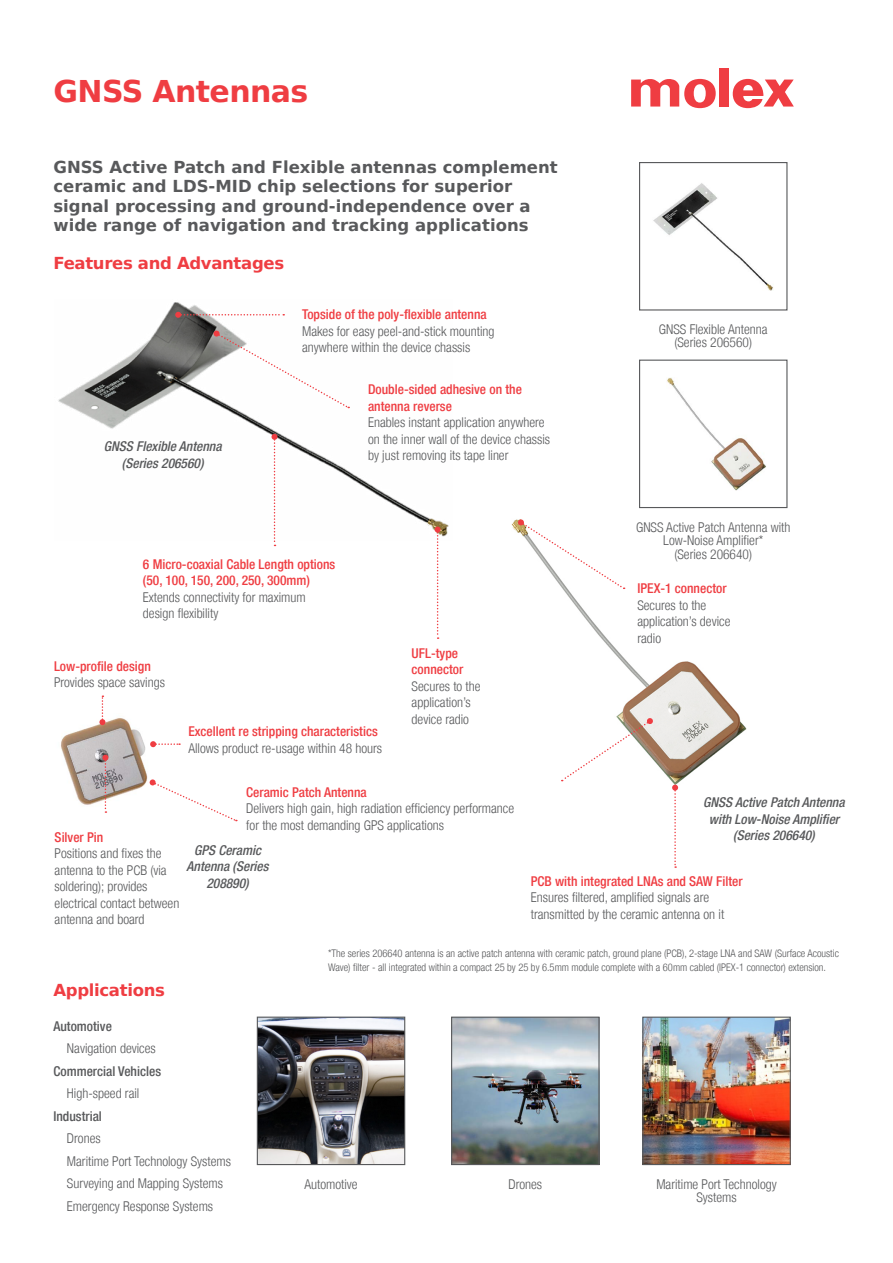
<style>
.page{position:relative;width:893px;height:1263px;background:#fff}
.page>*{position:absolute;margin:0;border:0;box-sizing:border-box;transform-origin:0 0}
.t1{font:700 30px "Bitstream Vera Sans";letter-spacing:-.02em;color:#ef3d42}
.t2{font:700 16.5px/19.5px "Bitstream Vera Sans";color:#58595b}
.t3{font:700 16.5px "Bitstream Vera Sans";letter-spacing:-.02em;color:#ef3d42}
.t4{font:300 condensed 13.5px/16.5px "Helvetica Neue LT";color:#58595b}
.t5{font:500 condensed 13.5px/16.5px "Helvetica Neue LT";color:#ef3d42}
.t6{font:italic 500 condensed 13.5px/16.5px "Helvetica Neue LT Pro";color:#58595b;text-align:center}
.t7{font:500 condensed 13.5px "Helvetica Neue LT";color:#58595b}
.t8{font:300 condensed 10.5px/13.5px "Helvetica Neue LT";color:#58595b}
</style>
<div class="page">
<img style="left:259px;top:1018px;width:144px;height:145px">
<div style="left:257px;top:1016px;width:148px;height:149px;border:1px solid #58595b"></div>
<img style="left:453px;top:1018px;width:145px;height:145px">
<div style="left:451px;top:1016px;width:149px;height:149px;border:1px solid #58595b"></div>
<img style="left:644px;top:1018px;width:145px;height:145px">
<div style="left:642px;top:1016px;width:149px;height:149px;border:1px solid #58595b"></div>
<img style="left:653px;top:183px;width:120px;height:107px">
<div style="left:639px;top:162px;width:148px;height:148px;border:1px solid #58595b"></div>
<img style="left:667px;top:377px;width:99px;height:113px">
<div style="left:639px;top:360px;width:148px;height:148px;border:1px solid #58595b"></div>
<div style="left:719px;top:68px;width:10px;height:39px;background:#ef3d42"></div>
<svg style="left:631px;top:78px;width:85px;height:30px"></svg>
<svg style="left:733px;top:79px;width:61px;height:29px"></svg>
<img style="left:58px;top:302px;width:391px;height:235px">
<img style="left:511px;top:519px;width:236px;height:266px">
<svg style="left:518px;top:519px;width:107px;height:70px"></svg>
<svg style="left:175px;top:312px;width:109px;height:6px"></svg>
<svg style="left:672px;top:785px;width:6px;height:83px"></svg>
<svg style="left:561px;top:718px;width:92px;height:64px"></svg>
<svg style="left:214px;top:331px;width:135px;height:78px"></svg>
<svg style="left:271px;top:434px;width:6px;height:112px"></svg>
<svg style="left:435px;top:527px;width:6px;height:112px"></svg>
<img style="left:61px;top:718px;width:93px;height:87px">
<svg style="left:102px;top:755px;width:6px;height:58px"></svg>
<svg style="left:99px;top:695px;width:6px;height:30px"></svg>
<svg style="left:150px;top:741px;width:30px;height:6px"></svg>
<svg style="left:150px;top:779px;width:87px;height:43px"></svg>
<h1 class="t1" style="left:53px;top:74px;width:256px">GNSS Antennas</h1>
<p class="t2" style="left:53px;top:157px;width:506px">GNSS Active Patch and Flexible antennas complement ceramic and LDS-MID chip selections for superior signal processing and ground-independence over a wide range of navigation and tracking applications</p>
<p class="t3" style="left:53px;top:254px;width:232px">Features and Advantages</p>
<p class="t6" style="left:104px;top:438px;width:119px">GNSS Flexible Antenna (Series 206560)</p>
<p class="t5" style="left:302px;top:306px;width:186px">Topside of the poly-flexible antenna</p>
<p class="t4" style="left:302px;top:322px;width:194px">Makes for easy peel-and-stick mounting anywhere within the device chassis</p>
<p class="t5" style="left:368px;top:381px;width:155px">Double-sided adhesive on the antenna reverse</p>
<p class="t4" style="left:368px;top:414px;width:184px">Enables instant application anywhere on the inner wall of the device chassis by just removing its tape liner</p>
<p class="t5" style="left:143px;top:555px;width:194px">6 Micro-coaxial Cable Length options (50, 100, 150, 200, 250, 300mm)</p>
<p class="t4" style="left:143px;top:588px;width:164px">Extends connectivity for maximum design flexibility</p>
<p class="t5" style="left:54px;top:658px;width:98px">Low-profile design</p>
<p class="t4" style="left:54px;top:674px;width:112px">Provides space savings</p>
<p class="t5" style="left:188px;top:723px;width:191px">Excellent re stripping characteristics</p>
<p class="t4" style="left:188px;top:739px;width:195px">Allows product re-usage within 48 hours</p>
<p class="t5" style="left:412px;top:645px;width:53px">UFL-type connector</p>
<p class="t4" style="left:412px;top:678px;width:70px">Secures to the application’s device radio</p>
<p class="t4" style="left:659px;top:322px;width:110px;line-height:13.5px;text-align:center">GNSS Flexible Antenna (Series 206560)</p>
<p class="t4" style="left:636px;top:520px;width:156px;line-height:13.5px;text-align:center">GNSS Active Patch Antenna with<br>Low-Noise Amplifier*<br>(Series 206640)</p>
<p class="t5" style="left:637px;top:580px;width:91px">IPEX-1 connector</p>
<p class="t4" style="left:637px;top:597px;width:95px">Secures to the application’s device radio</p>
<p class="t5" style="left:246px;top:783px;width:122px">Ceramic Patch Antenna</p>
<p class="t4" style="left:246px;top:800px;width:269px">Delivers high gain, high radiation efficiency performance for the most demanding GPS applications</p>
<p class="t5" style="left:55px;top:828px;width:50px">Silver Pin</p>
<p class="t4" style="left:55px;top:845px;width:126px">Positions and fixes the antenna to the PCB (via soldering); provides electrical contact between antenna and board</p>
<p class="t6" style="left:187px;top:841px;width:83px">GPS Ceramic<br>Antenna (Series<br>208890)</p>
<p class="t6" style="left:703px;top:794px;width:143px">GNSS Active Patch Antenna with Low-Noise Amplifier (Series 206640)</p>
<p class="t5" style="left:531px;top:873px;width:213px">PCB with integrated LNAs and SAW Filter</p>
<p class="t4" style="left:531px;top:889px;width:195px">Ensures filtered, amplified signals are transmitted by the ceramic antenna on it</p>
<p class="t3" style="left:53px;top:981px;width:113px">Applications</p>
<p class="t7" style="left:53px;top:1018px;width:60px">Automotive</p>
<p class="t4" style="left:67px;top:1040px;width:90px">Navigation devices</p>
<p class="t7" style="left:53px;top:1063px;width:109px">Commercial Vehicles</p>
<p class="t4" style="left:67px;top:1085px;width:74px">High-speed rail</p>
<p class="t7" style="left:53px;top:1108px;width:50px">Industrial</p>
<p class="t4" style="left:67px;top:1127px;width:165px;line-height:22.5px">Drones<br>Maritime Port Technology Systems<br>Surveying and Mapping Systems<br>Emergency Response Systems</p>
<p class="t8" style="left:328px;top:947px;width:512px">*The series 206640 antenna is an active patch antenna with ceramic patch, ground plane (PCB), 2-stage LNA and SAW (Surface Acoustic<br>Wave) filter - all integrated within a compact 25 by 25 by 6.5mm module complete with a 60mm cabled (IPEX-1 connector) extension.</p>
<p class="t4" style="left:304px;top:1175px;width:55px">Automotive</p>
<p class="t4" style="left:508px;top:1175px;width:35px">Drones</p>
<p class="t4" style="left:656px;top:1177px;width:122px;line-height:13.5px;text-align:center">Maritime Port Technology<br>Systems</p>
</div>
